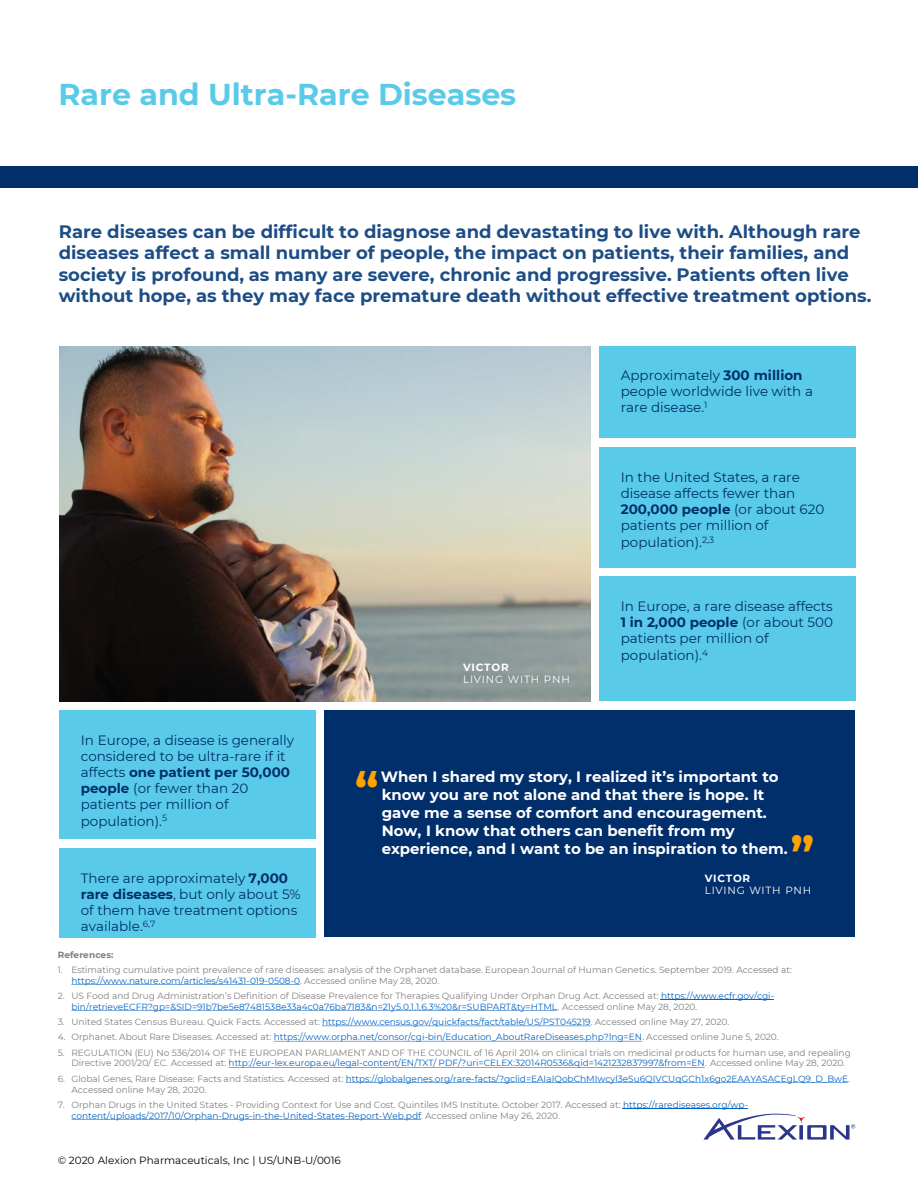
<style>
.page{position:relative;width:918px;height:1188px;background:#fff}
.page>*{position:absolute;margin:0;border:0;box-sizing:border-box;transform-origin:0 0}
.t1{font:700 48px "Montserrat";color:#ffa300}
.t2{font:700 30.15px "Montserrat";color:#59cbe8}
.t3{font:700 18px/21.6px "Montserrat";color:#1d4d86}
.t4{font:700 15px/18px "Montserrat";color:#fff}
.t5{font:13.5px/16.2px "Montserrat";color:#002f6c}
.t6{font:10.5px "Montserrat";color:#000}
.t7{font:10.5px "Montserrat";letter-spacing:.07em;color:#fff}
.t8{font:700 10.5px "Montserrat";letter-spacing:.07em;color:#fff}
.t9{font:9px/10.8px "Montserrat";letter-spacing:-.005em;color:#7f7f7f}
.t10{font:9px/10.8px "Montserrat";letter-spacing:-.005em;color:#0563c1}
.t11{font:700 9px "Montserrat";letter-spacing:.01em;color:#7f7f7f}
.s1{font-weight:700}
.s2{color:#0563c1}
.s3{color:#7f7f7f}
</style>
<div class="page">
<svg style="left:703px;top:1114px;width:152px;height:26px"></svg>
<div style="left:0;top:167px;width:918px;height:21px;background:#002f6c"></div>
<img style="left:59px;top:346px;width:531px;height:356px">
<div style="left:599px;top:346px;width:256px;height:92px;background:#59cbe8"></div>
<div style="left:599px;top:577px;width:256px;height:124px;background:#59cbe8"></div>
<div style="left:599px;top:447px;width:257px;height:121px;background:#59cbe8"></div>
<div style="left:59px;top:710px;width:257px;height:129px;background:#59cbe8"></div>
<div style="left:59px;top:848px;width:257px;height:90px;background:#59cbe8"></div>
<div style="left:324px;top:710px;width:531px;height:227px;background:#002f6c"></div>
<svg style="left:71px;top:984px;width:229px;height:1px"></svg>
<hr style="left:661px;top:1000px;width:113px;height:1px;background:#0563c1">
<svg style="left:71px;top:1010px;width:486px;height:1px"></svg>
<svg style="left:322px;top:1026px;width:269px;height:1px"></svg>
<svg style="left:274px;top:1041px;width:368px;height:1px"></svg>
<svg style="left:229px;top:1067px;width:476px;height:1px"></svg>
<svg style="left:346px;top:1082px;width:502px;height:1px"></svg>
<hr style="left:623px;top:1108px;width:125px;height:1px;background:#0563c1">
<svg style="left:71px;top:1119px;width:350px;height:1px"></svg>
<p class="t2" style="left:58px;top:75px;width:459px">Rare and Ultra-Rare Diseases</p>
<p class="t3" style="left:59px;top:220px;width:814px">Rare diseases can be difficult to diagnose and devastating to live with. Although rare diseases affect a small number of people, the impact on patients, their families, and society is profound, as many are severe, chronic and progressive. Patients often live without hope, as they may face premature death without effective treatment options.</p>
<p class="t5" style="left:621px;top:367px;width:194px">Approximately <span class="s1">300 million </span>people worldwide live with a rare disease.<sup>1</sup></p>
<p class="t5" style="left:81px;top:732px;width:215px">In Europe, a disease is generally considered to be ultra-rare if it affects <span class="s1">one patient per 50,000 people</span> (or fewer than 20 patients per million of population).<sup>5</sup></p>
<p class="t5" style="left:81px;top:870px;width:221px">There are approximately <span class="s1">7,000 rare diseases</span>, but only about 5% of them have treatment options available.<sup>6,7</sup></p>
<p class="t8" style="left:463px;top:660px;width:47px">VICTOR</p>
<p class="t7" style="left:463px;top:673px;width:108px">LIVING WITH PNH</p>
<p class="t5" style="left:621px;top:469px;width:205px">In the United States, a rare disease affects fewer than<br><span class="s1">200,000 people</span> (or about 620 patients per million of population).<sup>2,3</sup></p>
<p class="t5" style="left:621px;top:598px;width:214px">In Europe, a rare disease affects<br><span class="s1">1 in 2,000 people</span> (or about 500 patients per million of population).<sup>4</sup></p>
<p class="t1" style="left:355px;top:760px;width:25px">“</p>
<p class="t4" style="left:381px;top:768px;width:408px">When I shared my story, I realized it’s important to know you are not alone and that there is hope. It gave me a sense of comfort and encouragement.<br>Now, I know that others can benefit from my experience, and I want to be an inspiration to them.</p>
<p class="t1" style="left:791px;top:824px;width:25px">”</p>
<p class="t8" style="left:705px;top:872px;width:47px">VICTOR</p>
<p class="t7" style="left:705px;top:884px;width:108px">LIVING WITH PNH</p>
<p class="t11" style="left:58px;top:949px;width:57px">References:</p>
<p class="t9" style="left:71px;top:964px;width:722px;text-indent:-14px">1. Estimating cumulative point prevalence of rare diseases: analysis of the Orphanet database. European Journal of Human Genetics. September 2019. Accessed at: <span class="s2">https://www.nature.com/articles/s41431-019-0508-0</span>. Accessed online May 28, 2020.</p>
<p class="t9" style="left:71px;top:990px;width:704px;text-indent:-14px">2. US Food and Drug Administration’s Definition of Disease Prevalence for Therapies Qualifying Under Orphan Drug Act. Accessed at: <span class="s2">https://www.ecfr.gov/cgi&shy;bin/retrieveECFR?gp=&amp;SID=91b7be5e87481538e33a4c0a76ba7183&amp;n=21y5.0.1.1.6.3%20&amp;r=SUBPART&amp;ty=HTML</span>. Accessed online May 28, 2020.</p>
<p class="t9" style="left:58px;top:1016px;width:673px">3. United States Census Bureau. Quick Facts. Accessed at: <span class="s2">https://www.census.gov/quickfacts/fact/table/US/PST045219</span>. Accessed online May 27, 2020.</p>
<p class="t10" style="left:58px;top:1032px;width:723px"><span class="s3">4. Orphanet. About Rare Diseases. Accessed at:</span> https://www.orpha.net/consor/cgi-bin/Education_AboutRareDiseases.php?lng=EN<span class="s3">. Accessed online June 5, 2020.</span></p>
<p class="t9" style="left:71px;top:1047px;width:781px;text-indent:-14px">5. REGULATION (EU) No 536/2014 OF THE EUROPEAN PARLIAMENT AND OF THE COUNCIL of 16 April 2014 on clinical trials on medicinal products for human use, and repealing<br>Directive 2001/20/ EC. Accessed at: <span class="s2">http://eur-lex.europa.eu/legal-content/EN/TXT/ PDF/?uri=CELEX:32014R0536&amp;qid=1421232837997&amp;from=EN</span>. Accessed online May 28, 2020.</p>
<p class="t10" style="left:71px;top:1073px;width:780px;text-indent:-14px"><span class="s3">6. Global Genes, Rare Disease: Facts and Statistics. Accessed at:</span> https://globalgenes.org/rare-facts/?gclid=EAIaIQobChMIwcyl3eSu6QIVCUqGCh1x6go2EAAYASACEgLQ9_D_BwE<span class="s3">.<br>Accessed online May 28, 2020.</span></p>
<p class="t9" style="left:71px;top:1099px;width:678px;text-indent:-14px">7. Orphan Drugs in the United States - Providing Context for Use and Cost. Quintiles IMS Institute. October 2017. Accessed at: <span class="s2">https://rarediseases.org/wp&shy;content/uploads/2017/10/Orphan-Drugs-in-the-United-States-Report-Web.pdf</span>. Accessed online May 26, 2020.</p>
<p class="t6" style="left:58px;top:1154px;width:285px">© 2020 Alexion Pharmaceuticals, Inc | US/UNB-U/0016</p>
</div>
